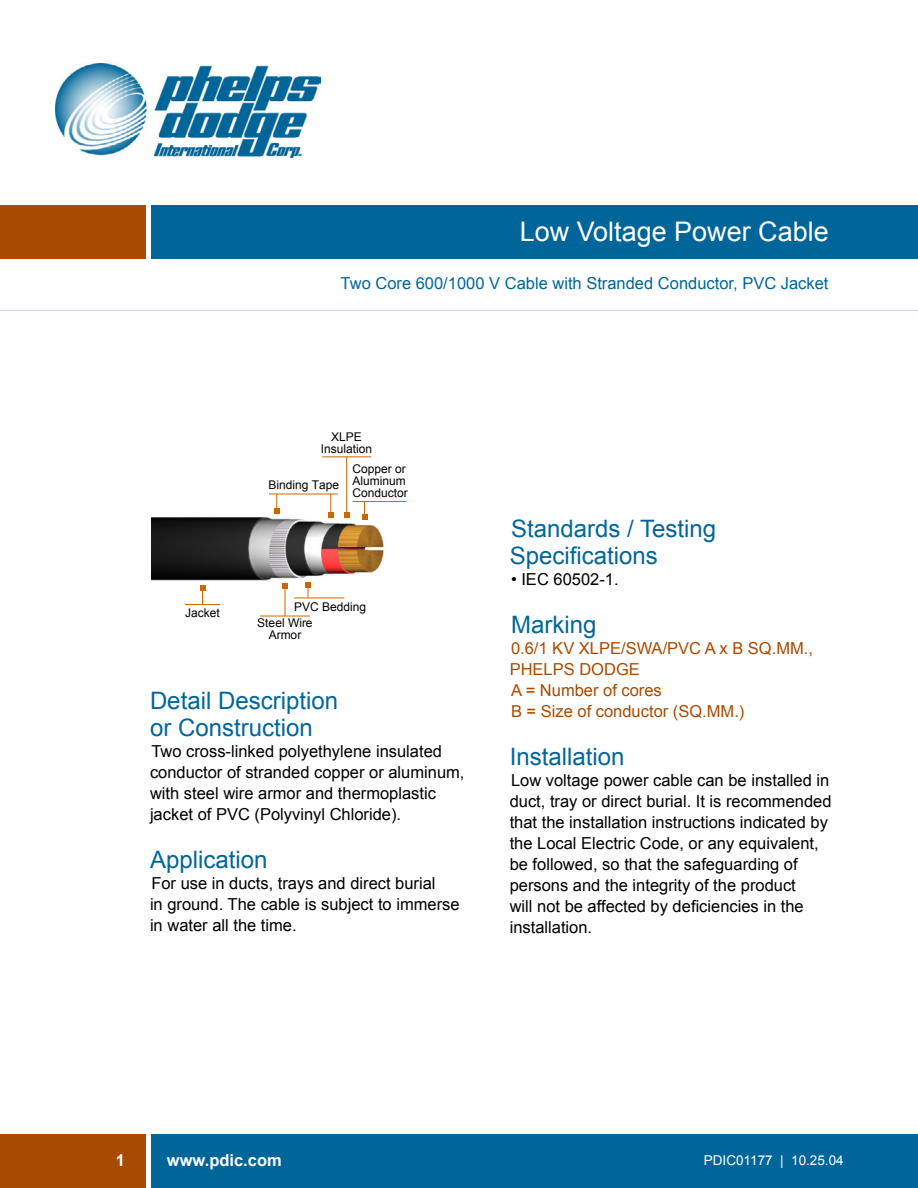
<style>
.page{position:relative;width:918px;height:1188px;background:#fff}
.page>*{position:absolute;margin:0;border:0;box-sizing:border-box;transform-origin:0 0}
.t1{font:27px "Arial";color:#fff}
.Paragraph{font:24px/27px "Arial";color:#069}
.Paragraph-2{font:16.5px/21px "Arial";color:#000}
.Paragraph-3{font:16.5px/21px "Arial";color:#a84a01}
.Paragraph-4{font:16.5px "Arial";color:#069}
.t2{font:700 16.5px "Arial";color:#fff}
.t3{font:13.5px "Arial";color:#fff}
.Tabla{font:12px/12px "Arial";color:#000;text-align:center}
</style>
<div class="page">
<div style="left:151px;top:1134px;width:767px;height:54px;background:#069"></div>
<div style="left:151px;top:205px;width:767px;height:54px;background:#069"></div>
<div style="left:0;top:205px;width:146px;height:54px;background:#a84a01"></div>
<div style="left:0;top:1134px;width:146px;height:54px;background:#a84a01"></div>
<img style="left:56px;top:63px;width:264px;height:95px">
<hr style="left:0;top:310px;width:918px;height:1px;background:#cadcf4">
<img style="left:151px;top:512px;width:233px;height:75px">
<svg style="left:362px;top:502px;width:5px;height:17px"></svg>
<hr style="left:353px;top:501px;width:54px;height:1px;background:#c60">
<svg style="left:344px;top:513px;width:5px;height:5px"></svg>
<hr style="left:346px;top:457px;width:1px;height:59px;background:#c60">
<hr style="left:322px;top:456px;width:49px;height:1px;background:#c60">
<svg style="left:282px;top:583px;width:6px;height:6px"></svg>
<hr style="left:285px;top:586px;width:1px;height:30px;background:#c60">
<hr style="left:260px;top:616px;width:50px;height:1px;background:#c60">
<svg style="left:200px;top:586px;width:5px;height:18px"></svg>
<hr style="left:185px;top:604px;width:35px;height:1px;background:#c60">
<svg style="left:305px;top:583px;width:5px;height:14px"></svg>
<hr style="left:294px;top:598px;width:50px;height:1px;background:#c60">
<svg style="left:274px;top:495px;width:5px;height:18px"></svg>
<hr style="left:269px;top:494px;width:69px;height:1px;background:#c60">
<svg style="left:328px;top:494px;width:5px;height:24px"></svg>
<p class="t1" style="left:520px;top:216px;width:311px">Low Voltage Power Cable</p>
<p class="Paragraph-4" style="left:341px;top:274px;width:489px">Two Core 600/1000 V Cable with Stranded Conductor, PVC Jacket</p>
<p class="Tabla" style="left:331px;top:431px;width:32px">XLPE</p>
<p class="Tabla" style="left:321px;top:443px;width:53px">Insulation</p>
<p class="Tabla" style="left:268px;top:479px;width:72px">Binding Tape</p>
<p class="Tabla" style="left:353px;top:462px;width:55px">Copper or</p>
<p class="Tabla" style="left:353px;top:474px;width:55px">Aluminum</p>
<p class="Tabla" style="left:353px;top:486px;width:57px">Conductor</p>
<p class="Tabla" style="left:185px;top:607px;width:36px">Jacket</p>
<p class="Tabla" style="left:294px;top:600px;width:74px">PVC Bedding</p>
<p class="Tabla" style="left:257px;top:617px;width:57px">Steel Wire<br>Armor</p>
<p class="Paragraph" style="left:150px;top:687px;width:190px">Detail Description</p>
<p class="Paragraph" style="left:150px;top:714px;width:164px">or Construction</p>
<p class="Paragraph-2" style="left:150px;top:740px;width:316px">Two cross-linked polyethylene insulated conductor of stranded copper or aluminum, with steel wire armor and thermoplastic jacket of PVC (Polyvinyl Chloride).</p>
<p class="Paragraph" style="left:150px;top:846px;width:119px">Application</p>
<p class="Paragraph-2" style="left:150px;top:872px;width:311px">For use in ducts, trays and direct burial<br>in ground. The cable is subject to immerse in water all the time.</p>
<p class="Paragraph" style="left:510px;top:515px;width:208px">Standards / Testing<br>Specifications</p>
<p class="Paragraph-2" style="left:511px;top:569px;width:109px">• IEC 60502-1.</p>
<p class="Paragraph" style="left:511px;top:611px;width:87px">Marking</p>
<p class="Paragraph-3" style="left:510px;top:638px;width:305px">0.6/1 KV XLPE/SWA/PVC A x B SQ.MM.,<br>PHELPS DODGE</p>
<p class="Paragraph-3" style="left:511px;top:680px;width:152px">A = Number of cores</p>
<p class="Paragraph-3" style="left:511px;top:701px;width:235px">B = Size of conductor (SQ.MM.)</p>
<p class="Paragraph" style="left:510px;top:743px;width:116px">Installation</p>
<p class="Paragraph-2" style="left:510px;top:770px;width:323px">Low voltage power cable can be installed in duct, tray or direct burial. It is recommended that the installation instructions indicated by the Local Electric Code, or any equivalent, be followed, so that the safeguarding of persons and the integrity of the product<br>will not be affected by deficiencies in the installation.</p>
<p class="t2" style="left:116px;top:1151px;width:11px">1</p>
<p class="t2" style="left:167px;top:1151px;width:116px">www.pdic.com</p>
<p class="t3" style="left:704px;top:1152px;width:141px">PDIC01177 | 10.25.04</p>
</div>
